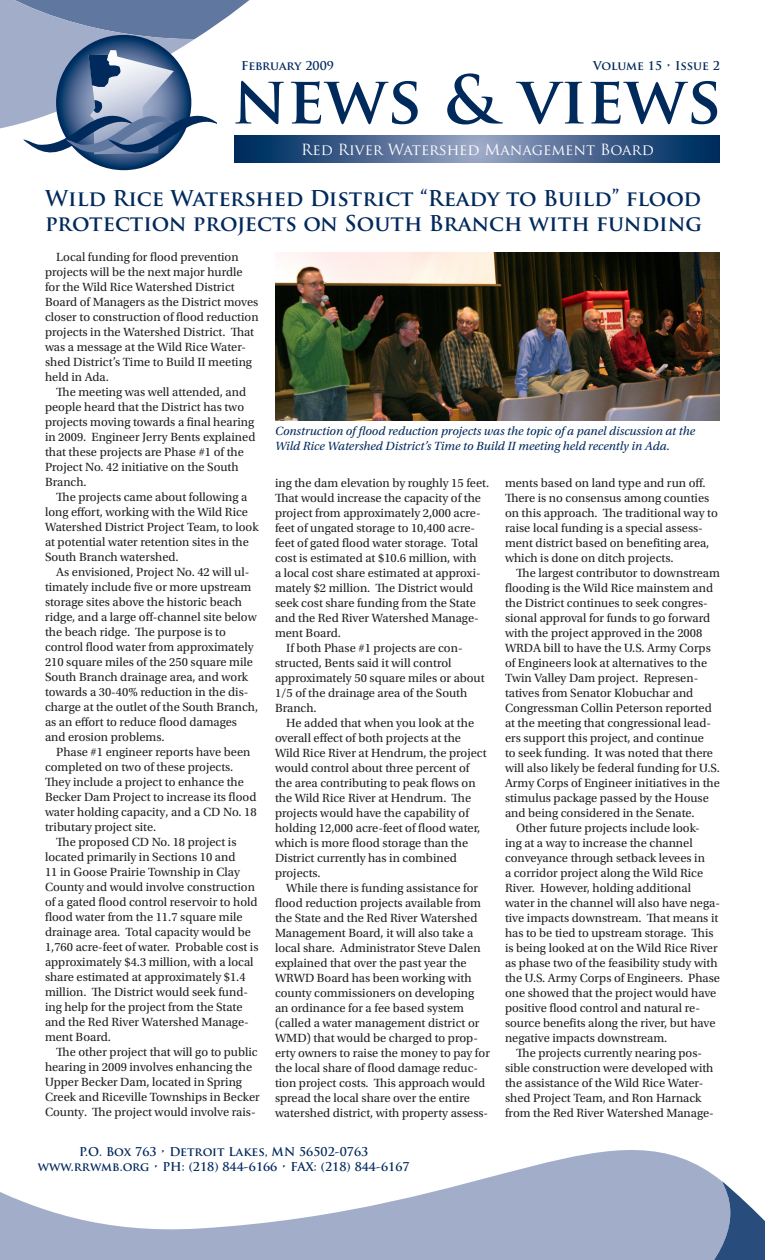
<style>
.page{position:relative;width:765px;height:1260px;background:#fff}
.page>*{position:absolute;margin:0;border:0;box-sizing:border-box;transform-origin:0 0}
.t1{font:700 65px "Trajan Pro";color:#00295c}
.HEADLINE{font:700 21.25px/25.5px "Trajan Pro";color:#00295c}
.t2{font:15px "Trajan Pro";color:#fff}
.BODY{font:12.5px/15px "Utopia Std";color:#231f20}
.t3{font:italic 12.5px/15px "Utopia Std";color:#00295c}
.body_copy{font:700 11.88px/15px "Trajan Pro";color:#00295c;text-align:center}
</style>
<div class="page">
<svg style="left:234px;top:136px;width:486px;height:26px;background:#4b6891"></svg>
<svg style="left:57px;top:36px;width:133px;height:133px"></svg>
<svg style="left:0;top:0;width:282px;height:157px"></svg>
<svg style="left:0;top:1150px;width:722px;height:110px;fill:#a2aec9"></svg>
<svg style="left:696px;top:1181px;width:69px;height:79px;background:#7e92b1"></svg>
<img style="left:275px;top:252px;width:445px;height:168px">
<p class="body_copy" style="left:241px;top:58px;width:94px">February 2009</p>
<p class="body_copy" style="left:593px;top:58px;width:128px">Volume 15 • Issue 2</p>
<p class="t1" style="left:233px;top:59px;width:490px">news &amp; views</p>
<p class="t2" style="left:301px;top:140px;width:354px">Red River Watershed Management Board</p>
<p class="HEADLINE" style="left:45px;top:185px;width:659px">Wild Rice Watershed District “Ready to Build” flood protection projects on South Branch with funding</p>
<p class="BODY" style="left:45px;top:250px;width:215px;text-indent:11px">Local funding for flood prevention projects will be the next major hurdle for the Wild Rice Watershed District Board of Managers as the District moves closer to construction of flood reduction projects in the Watershed District. That was a message at the Wild Rice Water&shy;shed District’s Time to Build II meeting held in Ada.</p>
<p class="BODY" style="left:45px;top:385px;width:212px;text-indent:11px">The meeting was well attended, and people heard that the District has two projects moving towards a final hearing in 2009. Engineer Jerry Bents explained that these projects are Phase #1 of the Project No. 42 initiative on the South Branch.</p>
<p class="BODY" style="left:45px;top:490px;width:215px;text-indent:11px">The projects came about following a long effort, working with the Wild Rice Watershed District Project Team, to look at potential water retention sites in the South Branch watershed.</p>
<p class="BODY" style="left:45px;top:565px;width:215px;text-indent:11px">As envisioned, Project No. 42 will ul&shy;timately include five or more upstream storage sites above the historic beach ridge, and a large off-channel site below the beach ridge. The purpose is to control flood water from approximately 210 square miles of the 250 square mile South Branch drainage area, and work towards a 30-40% reduction in the dis&shy;charge at the outlet of the South Branch, as an effort to reduce flood damages and erosion problems.</p>
<p class="BODY" style="left:45px;top:745px;width:213px;text-indent:11px">Phase #1 engineer reports have been completed on two of these projects.<br>They include a project to enhance the Becker Dam Project to increase its flood water holding capacity, and a CD No. 18 tributary project site.</p>
<p class="BODY" style="left:45px;top:835px;width:215px;text-indent:11px">The proposed CD No. 18 project is located primarily in Sections 10 and<br>11 in Goose Prairie Township in Clay County and would involve construction of a gated flood control reservoir to hold flood water from the 11.7 square mile drainage area. Total capacity would be 1,760 acre-feet of water. Probable cost is approximately $4.3 million, with a local share estimated at approximately $1.4 million. The District would seek fund&shy;ing help for the project from the State and the Red River Watershed Manage&shy;ment Board.</p>
<p class="BODY" style="left:45px;top:1045px;width:216px;text-indent:11px">The other project that will go to public hearing in 2009 involves enhancing the Upper Becker Dam, located in Spring Creek and Riceville Townships in Becker County. The project would involve rais-</p>
<p class="t3" style="left:275px;top:424px;width:422px">Construction of flood reduction projects was the topic of a panel discussion at the<br>Wild Rice Watershed District’s Time to Build II meeting held recently in Ada.</p>
<p class="BODY" style="left:275px;top:475px;width:216px">ing the dam elevation by roughly 15 feet.<br>That would increase the capacity of the project from approximately 2,000 acre&shy;feet of ungated storage to 10,400 acre&shy;feet of gated flood water storage. Total cost is estimated at $10.6 million, with<br>a local cost share estimated at approxi&shy;mately $2 million. The District would seek cost share funding from the State and the Red River Watershed Manage&shy;ment Board.</p>
<p class="BODY" style="left:275px;top:640px;width:211px;text-indent:11px">If both Phase #1 projects are con&shy;structed, Bents said it will control approximately 50 square miles or about<br>1/5 of the drainage area of the South<br>Branch.</p>
<p class="BODY" style="left:275px;top:715px;width:213px;text-indent:11px">He added that when you look at the overall effect of both projects at the Wild Rice River at Hendrum, the project would control about three percent of the area contributing to peak flows on the Wild Rice River at Hendrum. The projects would have the capability of holding 12,000 acre-feet of flood water, which is more flood storage than the District currently has in combined projects.</p>
<p class="BODY" style="left:275px;top:880px;width:216px;text-indent:11px">While there is funding assistance for flood reduction projects available from the State and the Red River Watershed Management Board, it will also take a local share. Administrator Steve Dalen explained that over the past year the WRWD Board has been working with county commissioners on developing an ordinance for a fee based system (called a water management district or WMD) that would be charged to prop&shy;erty owners to raise the money to pay for the local share of flood damage reduc&shy;tion project costs. This approach would spread the local share over the entire watershed district, with property assess-</p>
<p class="BODY" style="left:505px;top:475px;width:214px">ments based on land type and run off.<br>There is no consensus among counties on this approach. The traditional way to raise local funding is a special assess&shy;ment district based on benefiting area, which is done on ditch projects.</p>
<p class="BODY" style="left:505px;top:565px;width:216px;text-indent:11px">The largest contributor to downstream flooding is the Wild Rice mainstem and the District continues to seek congres&shy;sional approval for funds to go forward with the project approved in the 2008<br>WRDA bill to have the U.S. Army Corps of Engineers look at alternatives to the Twin Valley Dam project. Represen&shy;tatives from Senator Klobuchar and Congressman Collin Peterson reported at the meeting that congressional lead&shy;ers support this project, and continue<br>to seek funding. It was noted that there will also likely be federal funding for U.S.<br>Army Corps of Engineer initiatives in the stimulus package passed by the House and being considered in the Senate.</p>
<p class="BODY" style="left:505px;top:820px;width:217px;text-indent:11px">Other future projects include look-<br>ing at a way to increase the channel conveyance through setback levees in<br>a corridor project along the Wild Rice River. However, holding additional water in the channel will also have nega&shy;tive impacts downstream. That means it has to be tied to upstream storage. This is being looked at on the Wild Rice River as phase two of the feasibility study with the U.S. Army Corps of Engineers. Phase one showed that the project would have positive flood control and natural re&shy;source benefits along the river, but have negative impacts downstream.</p>
<p class="BODY" style="left:505px;top:1045px;width:210px;text-indent:11px">The projects currently nearing pos&shy;sible construction were developed with the assistance of the Wild Rice Water&shy;shed Project Team, and Ron Harnack from the Red River Watershed Manage-</p>
<p class="body_copy" style="left:38px;top:1145px;width:373px">P.O. Box 763 • Detroit Lakes, MN 56502-0763 www.rrwmb.org • PH: (218) 844-6166 • FAX: (218) 844-6167</p>
</div>
